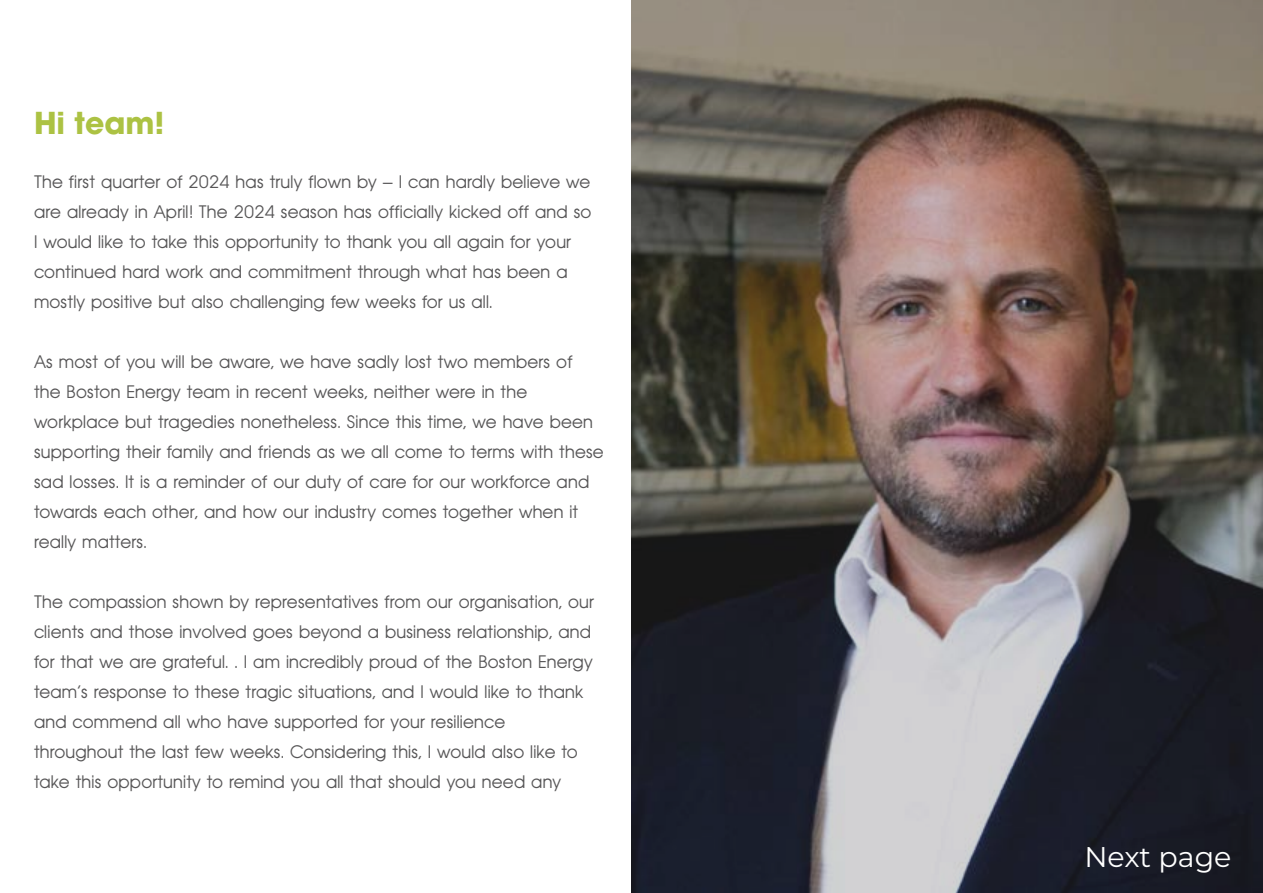
<style>
.page{position:relative;width:1263px;height:893px;background:#fff}
.page>*{position:absolute;margin:0;border:0;box-sizing:border-box;transform-origin:0 0}
.t1{font:700 30px "Avant Garde";color:#acc243}
.t2{font:28.5px "Montserrat";color:#fff}
.t3{font:18px/30px "Avant Garde Two BQ";letter-spacing:.01em;color:#575657}
</style>
<div class="page">
<img style="left:631px;top:0;width:632px;height:893px">
<h1 class="t1" style="left:34px;top:103px;width:132px">Hi team!</h1>
<p class="t3" style="left:34px;top:168px;width:559px">The first quarter of 2024 has truly flown by – I can hardly believe we are already in April! The 2024 season has officially kicked off and so I would like to take this opportunity to thank you all again for your continued hard work and commitment through what has been a mostly positive but also challenging few weeks for us all.</p>
<p class="t3" style="left:34px;top:348px;width:571px">As most of you will be aware, we have sadly lost two members of<br>the Boston Energy team in recent weeks, neither were in the workplace but tragedies nonetheless. Since this time, we have been supporting their family and friends as we all come to terms with these sad losses. It is a reminder of our duty of care for our workforce and towards each other, and how our industry comes together when it really matters.</p>
<p class="t3" style="left:34px;top:588px;width:562px">The compassion shown by representatives from our organisation, our clients and those involved goes beyond a business relationship, and for that we are grateful. . I am incredibly proud of the Boston Energy team’s response to these tragic situations, and I would like to thank and commend all who have supported for your resilience throughout the last few weeks. Considering this, I would also like to take this opportunity to remind you all that should you need any</p>
<h2 class="t2" style="left:1084px;top:837px;width:149px">Next page</h2>
</div>
